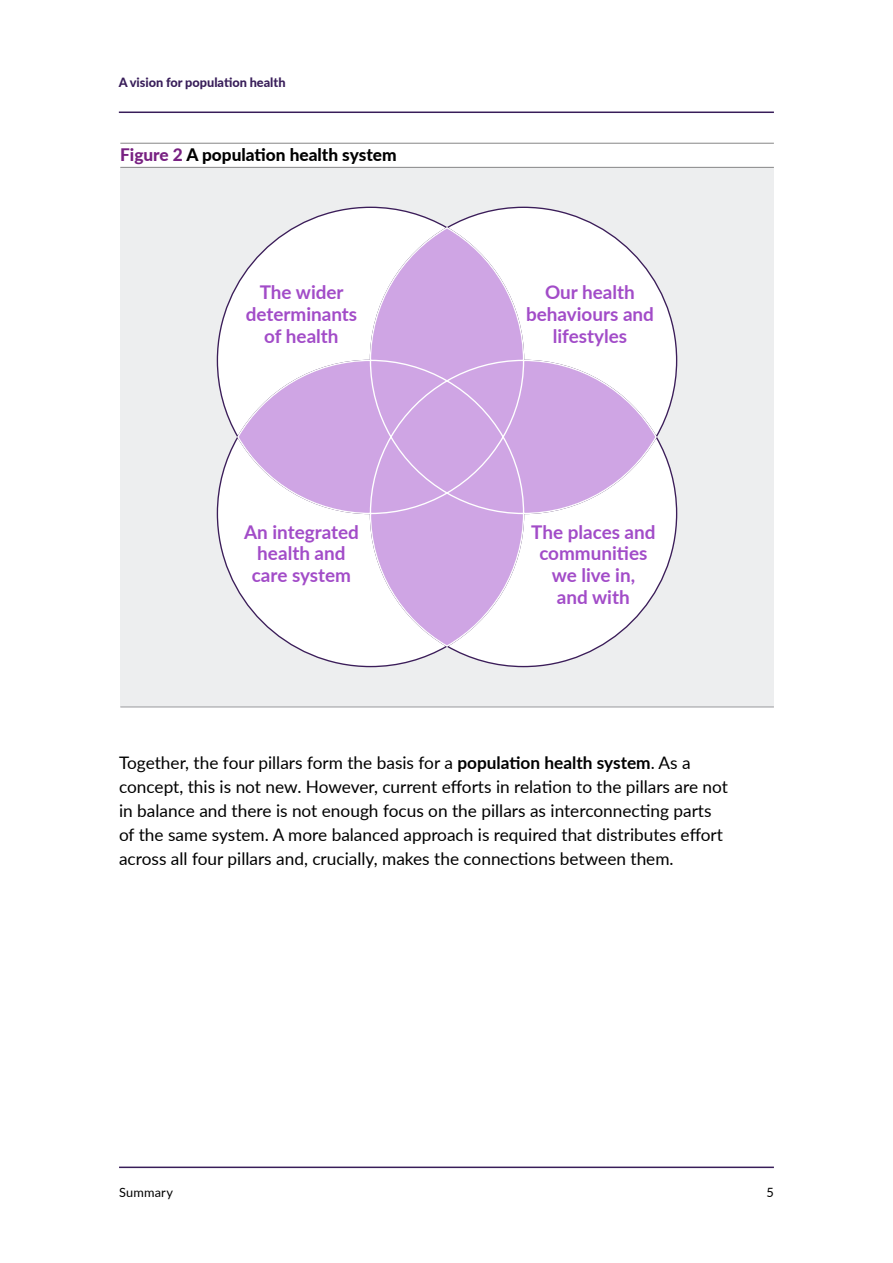
<style>
.page{position:relative;width:893px;height:1263px;background:#fff}
.page>*{position:absolute;margin:0;border:0;box-sizing:border-box;transform-origin:0 0}
.t1{font:700 18.9px/21.6px "Lato";color:#a24cc8;text-align:center}
.t2{font:17.25px/24px "Lato";color:#000}
.t3{font:800 17.25px "Lato";color:#000}
.t4{font:800 12.75px "Lato";color:#381d59}
.t5{font:12.75px "Lato";letter-spacing:.015em;color:#000}
.s1{color:#782182}
.s2{font-weight:700}
</style>
<div class="page">
<hr style="left:119px;top:112px;width:655px;height:1px;background:#381d59">
<hr style="left:119px;top:1166px;width:655px;height:2px;background:#381d59">
<div style="left:120px;top:167px;width:654px;height:540px;background:#edeeef"></div>
<hr style="left:120px;top:143px;width:654px;height:1px;background:#878787">
<hr style="left:120px;top:167px;width:654px;height:1px;background:#878787">
<hr style="left:120px;top:707px;width:654px;height:1px;background:#98989c">
<svg style="left:216px;top:206px;width:228px;height:228px"></svg>
<svg style="left:444px;top:206px;width:234px;height:228px"></svg>
<svg style="left:216px;top:434px;width:228px;height:234px"></svg>
<svg style="left:444px;top:434px;width:234px;height:234px"></svg>
<svg style="left:236px;top:226px;width:422px;height:422px;background:#e8d5f1"></svg>
<p class="t4" style="left:119px;top:73px;width:168px">A vision for population health</p>
<p class="t3" style="left:120px;top:141px;width:278px"><span class="s1">Figure 2</span> A population health system</p>
<p class="t1" style="left:246px;top:281px;width:113px">The wider determinants of health</p>
<p class="t1" style="left:526px;top:281px;width:129px">Our health behaviours and lifestyles</p>
<p class="t1" style="left:244px;top:520px;width:116px">An integrated health and care system</p>
<p class="t1" style="left:531px;top:520px;width:126px">The places and communities we live in,<br>and with</p>
<p class="t2" style="left:119px;top:750px;width:610px">Together, the four pillars form the basis for a <span class="s2">population health system</span>. As a concept, this is not new. However, current efforts in relation to the pillars are not in balance and there is not enough focus on the pillars as interconnecting parts of the same system. A more balanced approach is required that distributes effort across all four pillars and, crucially, makes the connections between them.</p>
<p class="t5" style="left:119px;top:1184px;width:55px">Summary</p>
<p class="t5" style="left:766px;top:1184px;width:9px">5</p>
</div>
